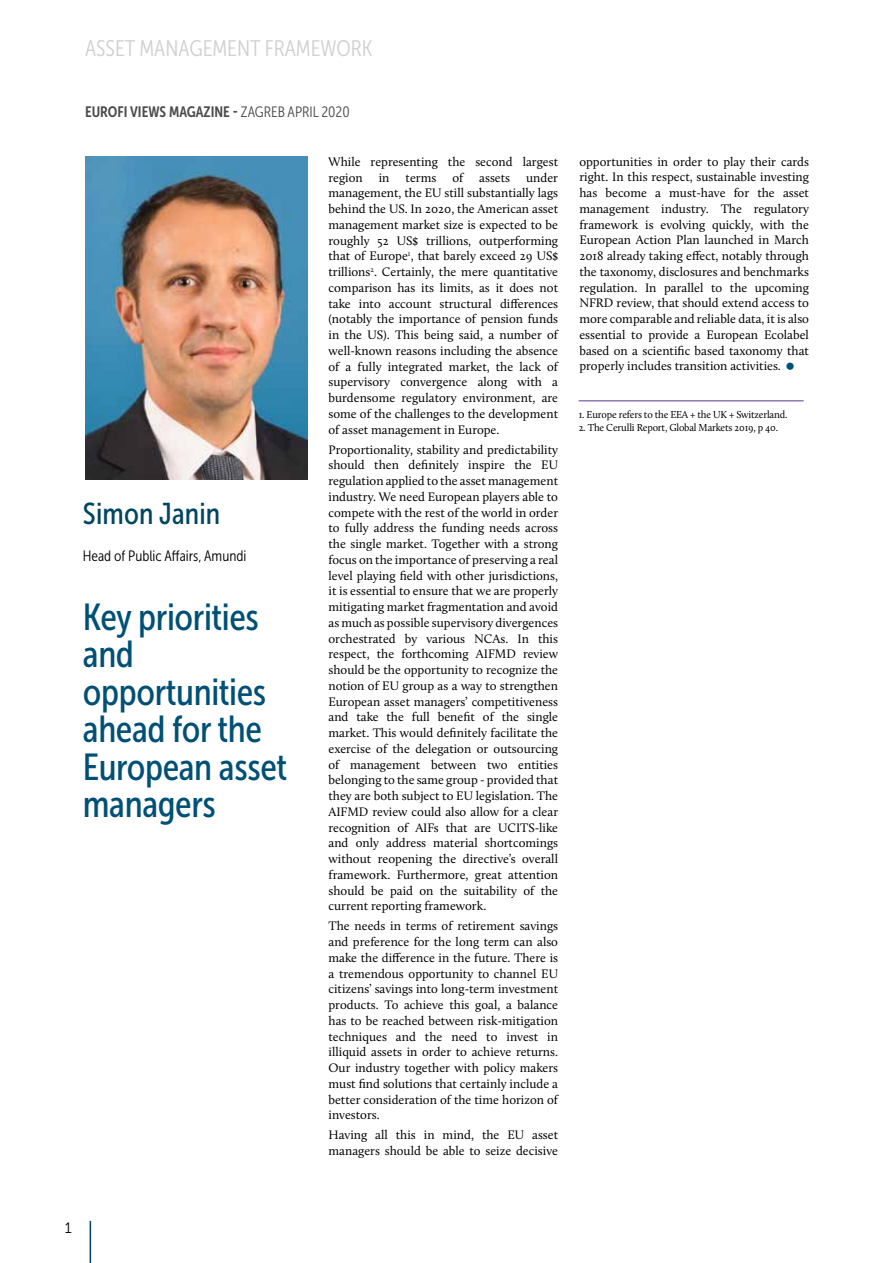
<style>
.page{position:relative;width:893px;height:1263px;background:#fff}
.page>*{position:absolute;margin:0;border:0;box-sizing:border-box;transform-origin:0 0}
.t1{font:37.5px/37.5px "Museo Sans Cond 500";letter-spacing:-.01em;color:#005076}
.t2{font:30px "Museo Sans Cond 500";letter-spacing:.005em;color:#004563}
.t3{font:22.5px "Museo Sans Cond 300";color:#d0d0d0}
.t4{font:15px "Museo Sans Cond 700";color:#4a4a49}
.t5{font:15px "Museo Sans Cond 300";color:#000}
.t6{font:15px "Museo Sans 300";color:#000}
.t7{font:12.75px/15.8px "Calluna";color:#000;text-align:justify}
.t8{font:10.5px "Calluna";letter-spacing:-.015em;color:#000}
.s1{font-family:"Museo Sans Cond 300"}
</style>
<div class="page">
<img style="left:85px;top:156px;width:222px;height:323px">
<hr style="left:90px;top:1221px;width:1px;height:42px;background:#004563">
<hr style="left:579px;top:400px;width:225px;height:1px;background:#543a8d">
<h3 class="t3" style="left:85px;top:36px;width:289px">ASSET MANAGEMENT FRAMEWORK</h3>
<p class="t4" style="left:85px;top:103px;width:266px">EUROFI VIEWS MAGAZINE - <span class="s1">ZAGREB APRIL 2020</span></p>
<h2 class="t2" style="left:83px;top:497px;width:139px">Simon Janin</h2>
<p class="t5" style="left:83px;top:548px;width:165px">Head of Public Affairs, Amundi</p>
<h1 class="t1" style="left:83px;top:598px;width:206px">Key priorities and opportunities ahead for the<br>European asset managers</h1>
<p class="t7" style="left:328px;top:154px;width:231px">While representing the second largest region</p>
<p class="t7" style="left:328px;top:169px;width:231px;text-indent:198px">under management, the EU still substantially lags behind the US. In 2020, the American asset management market size is expected to be roughly 52 US$ trillions, outperforming that of Europe<sup>1</sup>, that barely exceed 29 US$ trillions<sup>2</sup>. Certainly, the mere quantitative comparison has its limits, as it does not take into account structural differences (notably the importance of pension funds in the US). This being said, a number of well-known reasons including the absence of a fully integrated market, the lack of supervisory convergence along with a burdensome regulatory environment, are some of the challenges to the development of asset management in Europe.</p>
<p class="t7" style="left:328px;top:441px;width:231px">Proportionality, stability and predictability should then definitely inspire the EU regulation applied to the asset management industry. We need European players able to compete with the rest of the world in order to fully address the funding needs across the single market. Together with a strong focus on the importance of preserving a real level playing field with other jurisdictions, it is essential to ensure that we are properly mitigating market fragmentation and avoid as much as possible supervisory divergences orchestrated by various NCAs. In this respect, the forthcoming AIFMD review should be the opportunity to recognize the notion of EU group as a way to strengthen European asset managers’ competitiveness and take the full benefit of the single market. This would definitely facilitate the exercise of the delegation or outsourcing of management between two entities belonging to the same group - provided that they are both subject to EU legislation. The AIFMD review could also allow for a clear recognition of AIFs that are UCITS-like and only address material shortcomings without reopening the directive’s overall framework. Furthermore, great attention should be paid on the suitability of the current reporting framework.</p>
<p class="t7" style="left:328px;top:918px;width:231px">The needs in terms of retirement savings and preference for the long term can also make the difference in the future. There is a tremendous opportunity to channel EU citizens’ savings into long-term investment products. To achieve this goal, a balance has to be reached between risk-mitigation techniques and the need to invest in illiquid assets in order to achieve returns.<br>Our industry together with policy makers must find solutions that certainly include a better consideration of the time horizon of investors.</p>
<p class="t7" style="left:328px;top:1127px;width:231px">Having all this in mind, the EU asset managers should be able to seize decisive</p>
<p class="t7" style="left:379px;top:169px;width:12px">in</p>
<p class="t7" style="left:406px;top:169px;width:32px">terms</p>
<p class="t7" style="left:452px;top:169px;width:12px">of</p>
<p class="t7" style="left:479px;top:169px;width:32px">assets</p>
<p class="t7" style="left:579px;top:153px;width:231px">opportunities in order to play their cards right. In this respect, sustainable investing has become a must-have for the asset management industry. The regulatory framework is evolving quickly, with the European Action Plan launched in March 2018 already taking effect, notably through the taxonomy, disclosures and benchmarks regulation. In parallel to the upcoming NFRD review, that should extend access to more comparable and reliable data, it is also essential to provide a European Ecolabel based on a scientific based taxonomy that properly includes transition activities.</p>
<p class="t8" style="left:579px;top:408px;width:210px">1. Europe refers to the EEA + the UK + Switzerland.</p>
<p class="t8" style="left:579px;top:421px;width:201px">2. The Cerulli Report, Global Markets 2019, p 40.</p>
<p class="t6" style="left:65px;top:1220px;width:8px">1</p>
</div>
